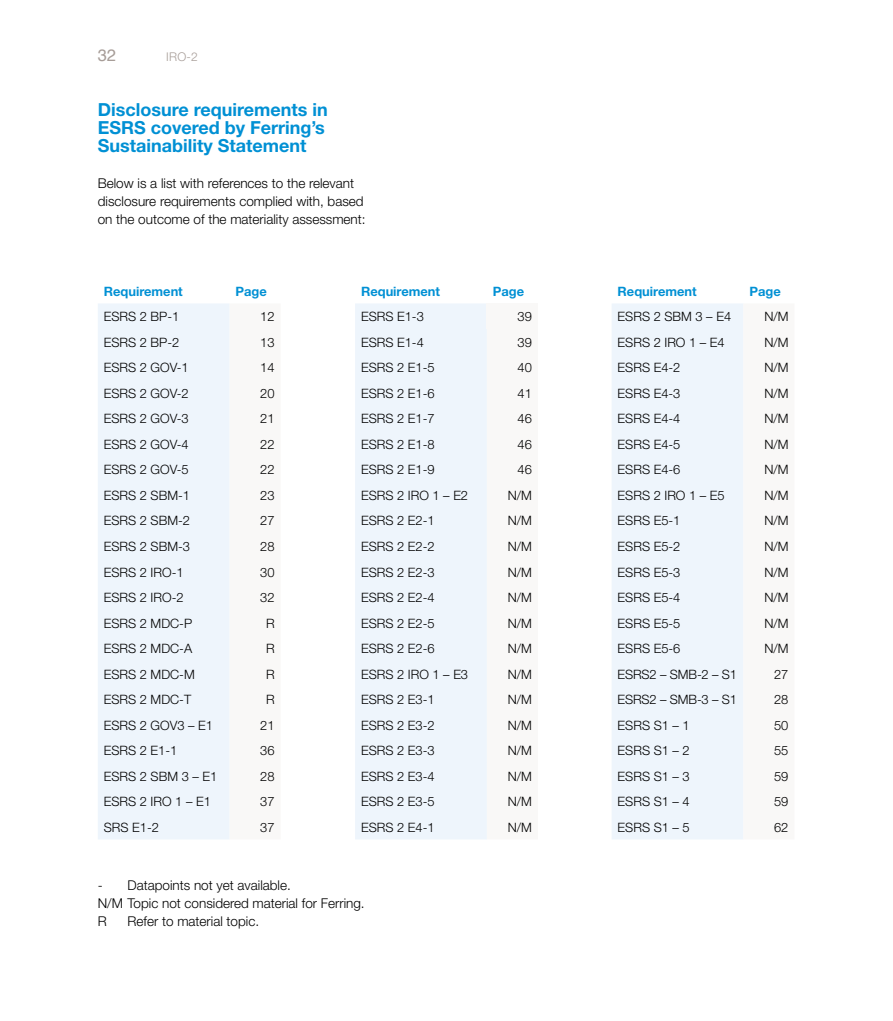
<style>
.page{position:relative;width:893px;height:1021px;background:#fff}
.page>*{position:absolute;margin:0;border:0;box-sizing:border-box;transform-origin:0 0}
.t1{font:700 18px/18px "Helvetica Neue LT Std";color:#0090d4}
.t2{font:16.5px "Helvetica";color:#a79d98}
.t3{font:300 13.5px/18px "Helvetica Neue LT Std";color:#000}
.t4{font:300 12.9px "Helvetica Neue LT Std";color:#000}
.t5{font:700 12.9px "Helvetica Neue LT Std";color:#0090d4}
.t6{font:300 12px "Helvetica Neue LT Std";color:#a79d98}
</style>
<div class="page">
<div style="left:98px;top:304px;width:131px;height:535px;background:#eef5fc"></div>
<div style="left:355px;top:304px;width:132px;height:535px;background:#eef5fc"></div>
<div style="left:487px;top:303px;width:51px;height:26px;background:#f9f8f7"></div>
<div style="left:612px;top:304px;width:131px;height:535px;background:#eef5fc"></div>
<p class="t2" style="left:98px;top:42px;width:20px">32</p>
<p class="t6" style="left:166px;top:49px;width:33px">IRO-2</p>
<h1 class="t1" style="left:98px;top:100px;width:231px">Disclosure requirements in<br>ESRS covered by Ferring’s<br>Sustainability Statement</h1>
<p class="t3" style="left:98px;top:174px;width:269px">Below is a list with references to the relevant disclosure requirements complied with, based on the outcome of the materiality assessment:</p>
<p class="t5" style="left:104px;top:283px;width:81px">Requirement</p>
<p class="t5" style="left:236px;top:283px;width:33px">Page</p>
<p class="t4" style="left:104px;top:309px;width:77px">ESRS 2 BP-1</p>
<p class="t4" style="left:260px;top:309px;width:16px">12</p>
<p class="t4" style="left:104px;top:334px;width:77px">ESRS 2 BP-2</p>
<p class="t4" style="left:260px;top:334px;width:16px">13</p>
<p class="t4" style="left:104px;top:360px;width:86px">ESRS 2 GOV-1</p>
<p class="t4" style="left:260px;top:360px;width:16px">14</p>
<p class="t4" style="left:104px;top:385px;width:86px">ESRS 2 GOV-2</p>
<p class="t4" style="left:260px;top:385px;width:16px">20</p>
<p class="t4" style="left:104px;top:411px;width:86px">ESRS 2 GOV-3</p>
<p class="t4" style="left:260px;top:411px;width:16px">21</p>
<p class="t4" style="left:104px;top:436px;width:86px">ESRS 2 GOV-4</p>
<p class="t4" style="left:260px;top:436px;width:16px">22</p>
<p class="t4" style="left:104px;top:462px;width:86px">ESRS 2 GOV-5</p>
<p class="t4" style="left:260px;top:462px;width:16px">22</p>
<p class="t4" style="left:104px;top:487px;width:88px">ESRS 2 SBM-1</p>
<p class="t4" style="left:260px;top:487px;width:16px">23</p>
<p class="t4" style="left:104px;top:513px;width:88px">ESRS 2 SBM-2</p>
<p class="t4" style="left:260px;top:513px;width:16px">27</p>
<p class="t4" style="left:104px;top:538px;width:88px">ESRS 2 SBM-3</p>
<p class="t4" style="left:260px;top:538px;width:16px">28</p>
<p class="t4" style="left:104px;top:564px;width:81px">ESRS 2 IRO-1</p>
<p class="t4" style="left:260px;top:564px;width:16px">30</p>
<p class="t4" style="left:104px;top:589px;width:81px">ESRS 2 IRO-2</p>
<p class="t4" style="left:260px;top:589px;width:16px">32</p>
<p class="t4" style="left:104px;top:615px;width:90px">ESRS 2 MDC-P</p>
<p class="t4" style="left:266px;top:615px;width:10px">R</p>
<p class="t4" style="left:104px;top:640px;width:90px">ESRS 2 MDC-A</p>
<p class="t4" style="left:266px;top:640px;width:10px">R</p>
<p class="t4" style="left:104px;top:666px;width:93px">ESRS 2 MDC-M</p>
<p class="t4" style="left:266px;top:666px;width:10px">R</p>
<p class="t4" style="left:104px;top:691px;width:89px">ESRS 2 MDC-T</p>
<p class="t4" style="left:266px;top:691px;width:10px">R</p>
<p class="t4" style="left:104px;top:717px;width:111px">ESRS 2 GOV3 – E1</p>
<p class="t4" style="left:260px;top:717px;width:16px">21</p>
<p class="t4" style="left:104px;top:742px;width:75px">ESRS 2 E1-1</p>
<p class="t4" style="left:260px;top:742px;width:16px">36</p>
<p class="t4" style="left:104px;top:768px;width:115px">ESRS 2 SBM 3 – E1</p>
<p class="t4" style="left:260px;top:768px;width:16px">28</p>
<p class="t4" style="left:104px;top:793px;width:109px">ESRS 2 IRO 1 – E1</p>
<p class="t4" style="left:260px;top:793px;width:16px">37</p>
<p class="t4" style="left:104px;top:819px;width:57px">SRS E1-2</p>
<p class="t4" style="left:260px;top:819px;width:16px">37</p>
<p class="t5" style="left:361px;top:283px;width:81px">Requirement</p>
<p class="t5" style="left:493px;top:283px;width:33px">Page</p>
<p class="t4" style="left:361px;top:309px;width:64px">ESRS E1-3</p>
<p class="t4" style="left:518px;top:309px;width:16px">39</p>
<p class="t4" style="left:361px;top:334px;width:64px">ESRS E1-4</p>
<p class="t4" style="left:518px;top:334px;width:16px">39</p>
<p class="t4" style="left:361px;top:360px;width:75px">ESRS 2 E1-5</p>
<p class="t4" style="left:518px;top:360px;width:16px">40</p>
<p class="t4" style="left:361px;top:385px;width:75px">ESRS 2 E1-6</p>
<p class="t4" style="left:518px;top:385px;width:16px">41</p>
<p class="t4" style="left:361px;top:411px;width:75px">ESRS 2 E1-7</p>
<p class="t4" style="left:518px;top:411px;width:16px">46</p>
<p class="t4" style="left:361px;top:436px;width:75px">ESRS 2 E1-8</p>
<p class="t4" style="left:518px;top:436px;width:16px">46</p>
<p class="t4" style="left:361px;top:462px;width:75px">ESRS 2 E1-9</p>
<p class="t4" style="left:518px;top:462px;width:16px">46</p>
<p class="t4" style="left:361px;top:487px;width:109px">ESRS 2 IRO 1 – E2</p>
<p class="t4" style="left:508px;top:487px;width:26px">N/M</p>
<p class="t4" style="left:361px;top:513px;width:75px">ESRS 2 E2-1</p>
<p class="t4" style="left:508px;top:513px;width:26px">N/M</p>
<p class="t4" style="left:361px;top:538px;width:75px">ESRS 2 E2-2</p>
<p class="t4" style="left:508px;top:538px;width:26px">N/M</p>
<p class="t4" style="left:361px;top:564px;width:75px">ESRS 2 E2-3</p>
<p class="t4" style="left:508px;top:564px;width:26px">N/M</p>
<p class="t4" style="left:361px;top:589px;width:75px">ESRS 2 E2-4</p>
<p class="t4" style="left:508px;top:589px;width:26px">N/M</p>
<p class="t4" style="left:361px;top:615px;width:75px">ESRS 2 E2-5</p>
<p class="t4" style="left:508px;top:615px;width:26px">N/M</p>
<p class="t4" style="left:361px;top:640px;width:75px">ESRS 2 E2-6</p>
<p class="t4" style="left:508px;top:640px;width:26px">N/M</p>
<p class="t4" style="left:361px;top:666px;width:109px">ESRS 2 IRO 1 – E3</p>
<p class="t4" style="left:508px;top:666px;width:26px">N/M</p>
<p class="t4" style="left:361px;top:691px;width:75px">ESRS 2 E3-1</p>
<p class="t4" style="left:508px;top:691px;width:26px">N/M</p>
<p class="t4" style="left:361px;top:717px;width:75px">ESRS 2 E3-2</p>
<p class="t4" style="left:508px;top:717px;width:26px">N/M</p>
<p class="t4" style="left:361px;top:742px;width:75px">ESRS 2 E3-3</p>
<p class="t4" style="left:508px;top:742px;width:26px">N/M</p>
<p class="t4" style="left:361px;top:768px;width:75px">ESRS 2 E3-4</p>
<p class="t4" style="left:508px;top:768px;width:26px">N/M</p>
<p class="t4" style="left:361px;top:793px;width:75px">ESRS 2 E3-5</p>
<p class="t4" style="left:508px;top:793px;width:26px">N/M</p>
<p class="t4" style="left:361px;top:819px;width:75px">ESRS 2 E4-1</p>
<p class="t4" style="left:508px;top:819px;width:26px">N/M</p>
<p class="t3" style="left:98px;top:876px;width:268px">- Datapoints not yet available.<br>N/M Topic not considered material for Ferring.<br>R</p>
<p class="t3" style="left:128px;top:912px;width:133px">Refer to material topic.</p>
<p class="t5" style="left:618px;top:283px;width:81px">Requirement</p>
<p class="t5" style="left:749px;top:283px;width:33px">Page</p>
<p class="t4" style="left:618px;top:309px;width:115px">ESRS 2 SBM 3 – E4</p>
<p class="t4" style="left:764px;top:309px;width:26px">N/M</p>
<p class="t4" style="left:618px;top:334px;width:109px">ESRS 2 IRO 1 – E4</p>
<p class="t4" style="left:764px;top:334px;width:26px">N/M</p>
<p class="t4" style="left:618px;top:360px;width:64px">ESRS E4-2</p>
<p class="t4" style="left:764px;top:360px;width:26px">N/M</p>
<p class="t4" style="left:618px;top:385px;width:64px">ESRS E4-3</p>
<p class="t4" style="left:764px;top:385px;width:26px">N/M</p>
<p class="t4" style="left:618px;top:411px;width:64px">ESRS E4-4</p>
<p class="t4" style="left:764px;top:411px;width:26px">N/M</p>
<p class="t4" style="left:618px;top:436px;width:64px">ESRS E4-5</p>
<p class="t4" style="left:764px;top:436px;width:26px">N/M</p>
<p class="t4" style="left:618px;top:462px;width:64px">ESRS E4-6</p>
<p class="t4" style="left:764px;top:462px;width:26px">N/M</p>
<p class="t4" style="left:618px;top:487px;width:109px">ESRS 2 IRO 1 – E5</p>
<p class="t4" style="left:764px;top:487px;width:26px">N/M</p>
<p class="t4" style="left:618px;top:513px;width:64px">ESRS E5-1</p>
<p class="t4" style="left:764px;top:513px;width:26px">N/M</p>
<p class="t4" style="left:618px;top:538px;width:64px">ESRS E5-2</p>
<p class="t4" style="left:764px;top:538px;width:26px">N/M</p>
<p class="t4" style="left:618px;top:564px;width:64px">ESRS E5-3</p>
<p class="t4" style="left:764px;top:564px;width:26px">N/M</p>
<p class="t4" style="left:618px;top:589px;width:64px">ESRS E5-4</p>
<p class="t4" style="left:764px;top:589px;width:26px">N/M</p>
<p class="t4" style="left:618px;top:615px;width:64px">ESRS E5-5</p>
<p class="t4" style="left:764px;top:615px;width:26px">N/M</p>
<p class="t4" style="left:618px;top:640px;width:64px">ESRS E5-6</p>
<p class="t4" style="left:764px;top:640px;width:26px">N/M</p>
<p class="t4" style="left:618px;top:666px;width:121px">ESRS2 – SMB-2 – S1</p>
<p class="t4" style="left:774px;top:666px;width:16px">27</p>
<p class="t4" style="left:618px;top:691px;width:121px">ESRS2 – SMB-3 – S1</p>
<p class="t4" style="left:774px;top:691px;width:16px">28</p>
<p class="t4" style="left:618px;top:717px;width:74px">ESRS S1 – 1</p>
<p class="t4" style="left:774px;top:717px;width:16px">50</p>
<p class="t4" style="left:618px;top:742px;width:74px">ESRS S1 – 2</p>
<p class="t4" style="left:774px;top:742px;width:16px">55</p>
<p class="t4" style="left:618px;top:768px;width:74px">ESRS S1 – 3</p>
<p class="t4" style="left:774px;top:768px;width:16px">59</p>
<p class="t4" style="left:618px;top:793px;width:74px">ESRS S1 – 4</p>
<p class="t4" style="left:774px;top:793px;width:16px">59</p>
<p class="t4" style="left:618px;top:819px;width:74px">ESRS S1 – 5</p>
<p class="t4" style="left:774px;top:819px;width:16px">62</p>
</div>
